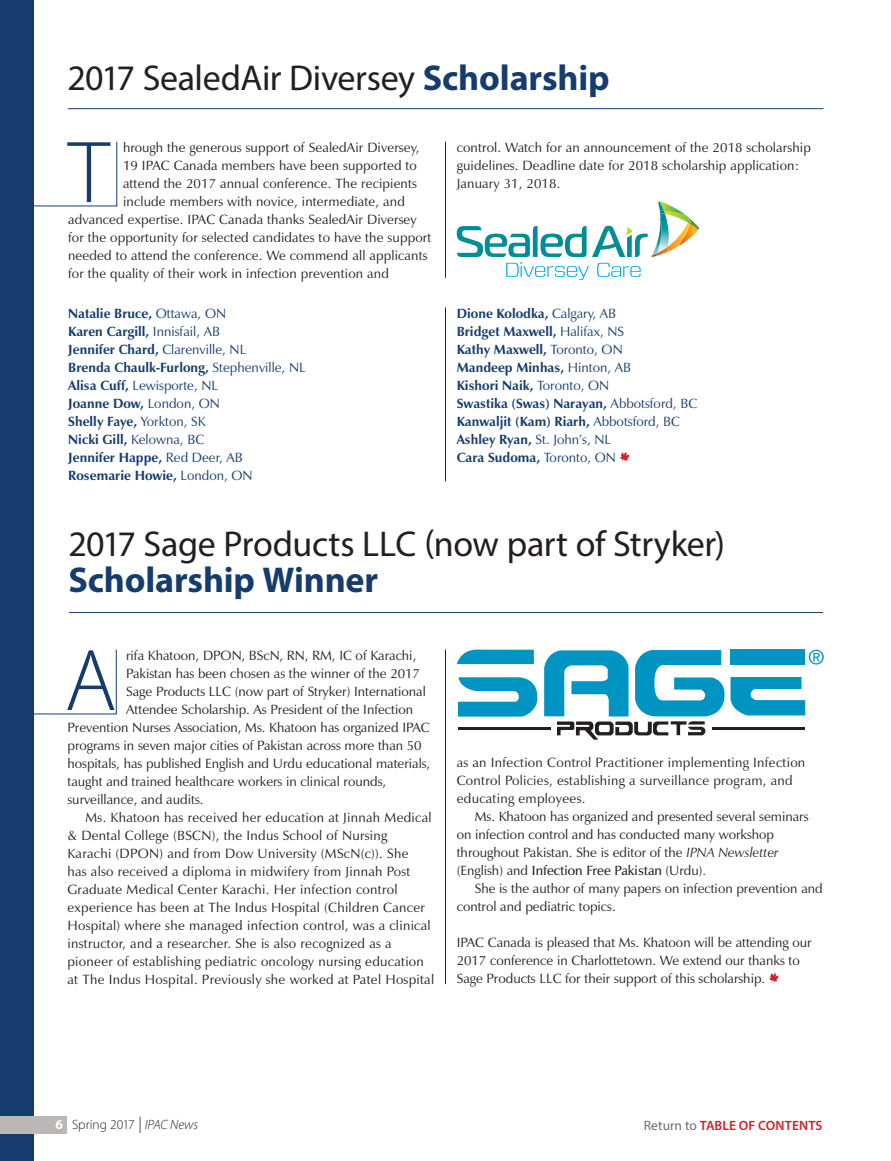
<style>
.page{position:relative;width:891px;height:1161px;background:#fff}
.page>*{position:absolute;margin:0;border:0;box-sizing:border-box;transform-origin:0 0}
.t1{font:300 88.5px "Myriad Pro";color:#163c6d}
.t2{font:36px/36px "Myriad Pro";letter-spacing:-.015em;color:#231f20}
.bt1{font:13.5px/18px "Zapf Humanist 601 BT";color:#231f20}
.bt{font:13.5px/18px "Zapf Humanist 601 BT";letter-spacing:.02em;color:#231f20}
.bt_hang{font:700 13.5px "Zapf Humanist 601 BT";color:#163c6d}
.bt-2{font:13.5px/18px "Zapf Humanist 601 BT";color:#231f20}
.bt_hang-2{font:13.5px "Zapf Humanist 601 BT";color:#163c6d}
.t3{font:600 13.5px "Myriad Pro";letter-spacing:.01em;color:#d2202f}
.t4{font:300 13.5px "Myriad Pro";letter-spacing:-.005em;color:#231f20}
.s1{font-weight:700;color:#163c6d}
.s2{font-weight:400}
.s3{font-weight:700}
.s4{font-style:italic}
.s5{font-weight:600}
.s6{font-weight:700;color:#fff}
.s7{font-size:16.5px}
.s8{font-weight:400;color:#6c6d70}
</style>
<div class="page">
<div style="left:0;top:0;width:34px;height:1161px;background:#163c6d"></div>
<hr style="left:68px;top:108px;width:756px;height:1px;background:#163c6d">
<img style="left:670px;top:215px;width:19px;height:7px">
<img style="left:666px;top:203px;width:20px;height:12px">
<img style="left:669px;top:237px;width:10px;height:14px">
<img style="left:678px;top:226px;width:8px;height:20px">
<svg style="left:686px;top:218px;width:13px;height:23px"></svg>
<img style="left:666px;top:211px;width:3px;height:41px">
<svg style="left:457px;top:201px;width:209px;height:79px"></svg>
<svg style="left:34px;top:141px;width:83px;height:65px"></svg>
<svg style="left:620px;top:452px;width:9px;height:10px"></svg>
<hr style="left:445px;top:142px;width:1px;height:136px;background:#231f20">
<hr style="left:445px;top:308px;width:1px;height:173px;background:#231f20">
<svg style="left:34px;top:649px;width:83px;height:65px"></svg>
<hr style="left:69px;top:612px;width:754px;height:1px;background:#163c6d">
<svg style="left:457px;top:649px;width:367px;height:91px"></svg>
<hr style="left:713px;top:727px;width:92px;height:3px;background:#231f20">
<svg style="left:769px;top:973px;width:10px;height:10px"></svg>
<hr style="left:445px;top:650px;width:1px;height:334px;background:#231f20">
<div style="left:0;top:1116px;width:68px;height:18px;background:#bbb7b7"></div>
<p class="t2" style="left:68px;top:59px;width:544px">2017 SealedAir Diversey <span class="s1">Scholarship</span></p>
<p class="t1" style="left:68px;top:119px;width:43px">T</p>
<p class="bt1" style="left:457px;top:138px;width:356px">control. Watch for an announcement of the 2018 scholarship guidelines. Deadline date for 2018 scholarship application:<br>January 31, 2018.</p>
<p class="bt1" style="left:123px;top:138px;width:298px">hrough the generous support of SealedAir Diversey,</p>
<p class="bt1" style="left:123px;top:156px;width:295px">19 IPAC Canada members have been supported to</p>
<p class="bt1" style="left:123px;top:174px;width:296px">attend the 2017 annual conference. The recipients</p>
<p class="bt1" style="left:123px;top:192px;width:283px">include members with novice, intermediate, and</p>
<p class="bt1" style="left:68px;top:210px;width:350px">advanced expertise. IPAC Canada thanks SealedAir Diversey</p>
<p class="bt1" style="left:68px;top:228px;width:365px">for the opportunity for selected candidates to have the support</p>
<p class="bt1" style="left:68px;top:246px;width:361px">needed to attend the conference. We commend all applicants</p>
<p class="bt1" style="left:68px;top:264px;width:322px">for the quality of their work in infection prevention and</p>
<p class="bt_hang" style="left:68px;top:305px;width:159px">Natalie Bruce, <span class="s2">Ottawa, ON</span></p>
<p class="bt_hang" style="left:68px;top:323px;width:153px">Karen Cargill, <span class="s2">Innisfail, AB</span></p>
<p class="bt_hang" style="left:68px;top:341px;width:180px">Jennifer Chard, <span class="s2">Clarenville, NL</span></p>
<p class="bt_hang" style="left:68px;top:359px;width:239px">Brenda Chaulk-Furlong, <span class="s2">Stephenville, NL</span></p>
<p class="bt_hang-2" style="left:68px;top:377px;width:151px"><span class="s3">Alisa Cuff,</span> Lewisporte, NL</p>
<p class="bt_hang" style="left:68px;top:395px;width:153px">Joanne Dow, <span class="s2">London, ON</span></p>
<p class="bt_hang" style="left:68px;top:413px;width:139px">Shelly Faye, <span class="s2">Yorkton, SK</span></p>
<p class="bt_hang" style="left:68px;top:431px;width:137px">Nicki Gill, <span class="s2">Kelowna, BC</span></p>
<p class="bt_hang" style="left:68px;top:449px;width:176px">Jennifer Happe, <span class="s2">Red Deer, AB</span></p>
<p class="bt_hang" style="left:68px;top:467px;width:186px">Rosemarie Howie, <span class="s2">London, ON</span></p>
<p class="bt_hang" style="left:457px;top:305px;width:161px">Dione Kolodka, <span class="s2">Calgary, AB</span></p>
<p class="bt_hang" style="left:457px;top:323px;width:169px">Bridget Maxwell, <span class="s2">Halifax, NS</span></p>
<p class="bt_hang" style="left:457px;top:341px;width:168px">Kathy Maxwell, <span class="s2">Toronto, ON</span></p>
<p class="bt_hang" style="left:457px;top:359px;width:176px">Mandeep Minhas, <span class="s2">Hinton, AB</span></p>
<p class="bt_hang" style="left:457px;top:377px;width:154px">Kishori Naik, <span class="s2">Toronto, ON</span></p>
<p class="bt_hang" style="left:457px;top:395px;width:242px">Swastika (Swas) Narayan, <span class="s2">Abbotsford, BC</span></p>
<p class="bt_hang" style="left:457px;top:413px;width:225px">Kanwaljit (Kam) Riarh, <span class="s2">Abbotsford, BC</span></p>
<p class="bt_hang-2" style="left:457px;top:431px;width:156px"><span class="s3">Ashley Ryan,</span> St. John’s, NL</p>
<p class="bt_hang" style="left:457px;top:449px;width:161px">Cara Sudoma, <span class="s2">Toronto, ON</span></p>
<p class="t2" style="left:68px;top:526px;width:658px">2017 Sage Products LLC (now part of Stryker)<br><span class="s1">Scholarship Winner</span></p>
<p class="bt1" style="left:126px;top:646px;width:292px">rifa Khatoon, DPON, BScN, RN, RM, IC of Karachi,</p>
<p class="bt1" style="left:126px;top:664px;width:295px">Pakistan has been chosen as the winner of the 2017</p>
<p class="bt1" style="left:126px;top:682px;width:301px">Sage Products LLC (now part of Stryker) International</p>
<p class="bt1" style="left:126px;top:700px;width:289px">Attendee Scholarship. As President of the Infection</p>
<p class="bt1" style="left:68px;top:718px;width:364px">Prevention Nurses Association, Ms. Khatoon has organized IPAC</p>
<p class="bt1" style="left:68px;top:736px;width:356px">programs in seven major cities of Pakistan across more than 50</p>
<p class="bt1" style="left:68px;top:754px;width:364px">hospitals, has published English and Urdu educational materials,</p>
<p class="bt1" style="left:68px;top:772px;width:320px">taught and trained healthcare workers in clinical rounds,</p>
<p class="bt1" style="left:68px;top:790px;width:137px">surveillance, and audits.</p>
<p class="bt" style="left:68px;top:808px;width:368px;text-indent:18px">Ms. Khatoon has received her education at Jinnah Medical &amp; Dental College (BSCN), the Indus School of Nursing Karachi (DPON) and from Dow University (MScN(c)). She<br>has also received a diploma in midwifery from Jinnah Post Graduate Medical Center Karachi. Her infection control experience has been at The Indus Hospital (Children Cancer Hospital) where she managed infection control, was a clinical instructor, and a researcher. She is also recognized as a pioneer of establishing pediatric oncology nursing education at The Indus Hospital. Previously she worked at Patel Hospital</p>
<p class="t1" style="left:65px;top:627px;width:53px">A</p>
<p class="bt" style="left:457px;top:753px;width:350px">as an Infection Control Practitioner implementing Infection<br>Control Policies, establishing a surveillance program, and educating employees.</p>
<p class="bt-2" style="left:457px;top:807px;width:353px;text-indent:18px">Ms. Khatoon has organized and presented several seminars on infection control and has conducted many workshop throughout Pakistan. She is editor of the <span class="s4">IPNA Newsletter </span>(English) and <span class="s5">Infection Free Pakistan</span> (Urdu).</p>
<p class="bt-2" style="left:457px;top:879px;width:368px;text-indent:18px">She is the author of many papers on infection prevention and control and pediatric topics.</p>
<p class="bt1" style="left:457px;top:933px;width:356px">IPAC Canada is pleased that Ms. Khatoon will be attending our<br>2017 conference in Charlottetown. We extend our thanks to<br>Sage Products LLC for their support of this scholarship.</p>
<p class="t4" style="left:55px;top:1116px;width:144px"><span class="s6">6</span> Spring 2017 <span class="s7">|</span> <span class="s4">IPAC News</span></p>
<p class="t3" style="left:644px;top:1117px;width:180px"><span class="s8">Return to</span> TABLE OF CONTENTS</p>
</div>
